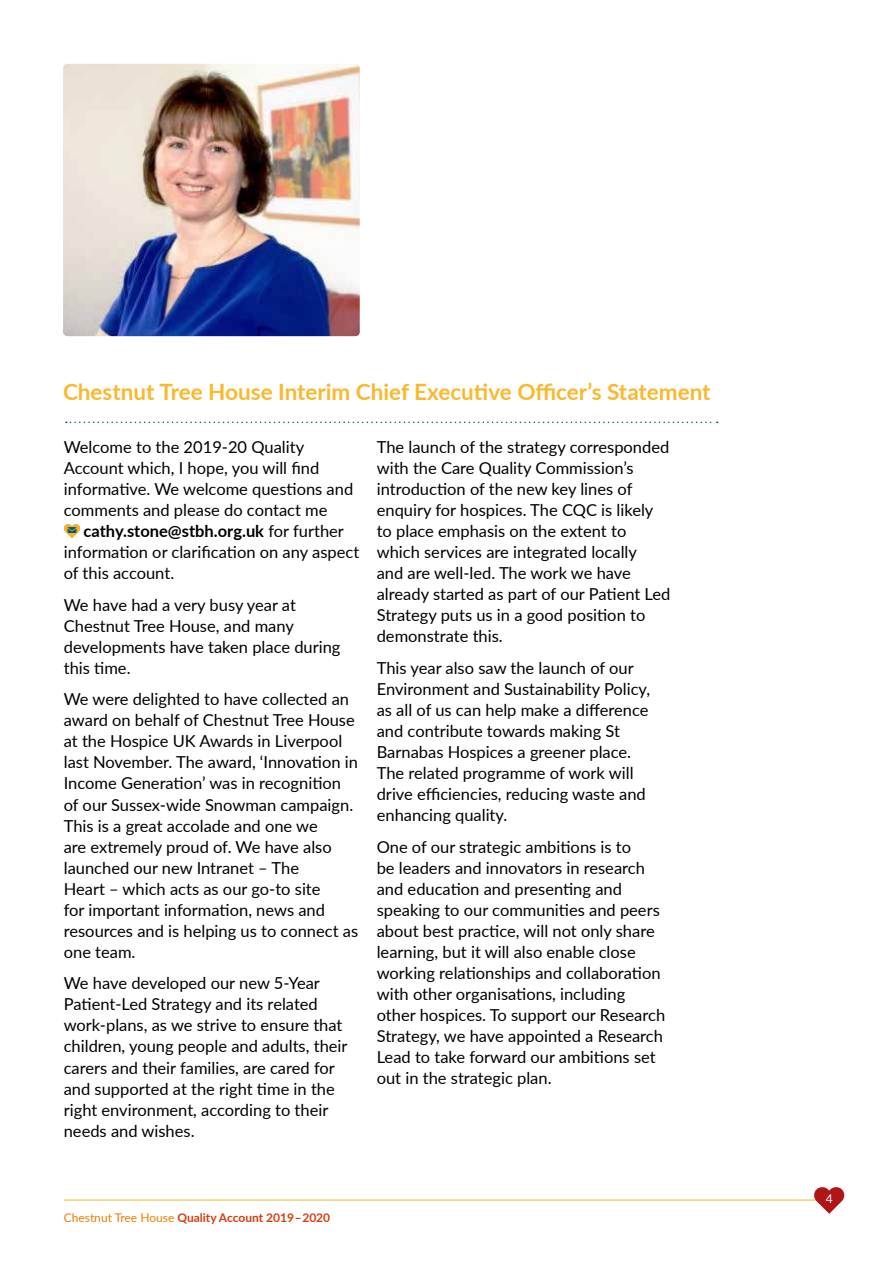
<style>
.page{position:relative;width:893px;height:1263px;background:#fff}
.page>*{position:absolute;margin:0;border:0;box-sizing:border-box;transform-origin:0 0}
.t1{font:700 22.5px "Lato";color:#fab82d}
.t2{font:16.5px/21px "Lato";color:#000}
.t3{font:700 12px "Lato";color:#d53d0e}
.t4{font:12px "Lato";color:#fff}
.s1{font-weight:700}
.s2{font-weight:400;color:#ef7d00}
</style>
<div class="page">
<svg style="left:63px;top:524px;width:18px;height:14px"></svg>
<svg style="left:66px;top:422px;width:652px;height:1px"></svg>
<img style="left:63px;top:64px;width:297px;height:272px">
<hr style="left:64px;top:1200px;width:765px;height:1px;background:#fab82d">
<svg style="left:813px;top:1187px;width:32px;height:27px"></svg>
<h1 class="t1" style="left:63px;top:376px;width:649px">Chestnut Tree House Interim Chief Executive Officer’s Statement</h1>
<p class="t2" style="left:64px;top:436px;width:291px">Welcome to the 2019-20 Quality Account which, I hope, you will find informative. We welcome questions and comments and please do contact me</p>
<p class="t2" style="left:64px;top:520px;width:297px;text-indent:20px"><span class="s1">cathy.stone@stbh.org.uk</span> for further information or clarification on any aspect of this account.</p>
<p class="t2" style="left:64px;top:593px;width:278px">We have had a very busy year at<br>Chestnut Tree House, and many developments have taken place during this time.</p>
<p class="t2" style="left:64px;top:688px;width:296px">We were delighted to have collected an award on behalf of Chestnut Tree House at the Hospice UK Awards in Liverpool last November. The award, ‘Innovation in Income Generation’ was in recognition of our Sussex-wide Snowman campaign.<br>This is a great accolade and one we<br>are extremely proud of. We have also launched our new Intranet – The<br>Heart – which acts as our go-to site<br>for important information, news and resources and is helping us to connect as one team.</p>
<p class="t2" style="left:64px;top:972px;width:285px">We have developed our new 5-Year Patient-Led Strategy and its related work-plans, as we strive to ensure that children, young people and adults, their carers and their families, are cared for and supported at the right time in the right environment, according to their needs and wishes.</p>
<p class="t2" style="left:377px;top:436px;width:295px">The launch of the strategy corresponded with the Care Quality Commission’s introduction of the new key lines of enquiry for hospices. The CQC is likely to place emphasis on the extent to which services are integrated locally<br>and are well-led. The work we have already started as part of our Patient Led Strategy puts us in a good position to demonstrate this.</p>
<p class="t2" style="left:377px;top:657px;width:275px">This year also saw the launch of our Environment and Sustainability Policy, as all of us can help make a difference and contribute towards making St Barnabas Hospices a greener place.<br>The related programme of work will drive efficiencies, reducing waste and enhancing quality.</p>
<p class="t2" style="left:377px;top:836px;width:290px">One of our strategic ambitions is to<br>be leaders and innovators in research and education and presenting and speaking to our communities and peers about best practice, will not only share learning, but it will also enable close working relationships and collaboration with other organisations, including other hospices. To support our Research Strategy, we have appointed a Research Lead to take forward our ambitions set out in the strategic plan.</p>
<p class="t3" style="left:64px;top:1208px;width:268px"><span class="s2">Chestnut Tree House</span> Quality Account 2019 – 2020</p>
<p class="t4" style="left:826px;top:1190px;width:8px">4</p>
</div>
